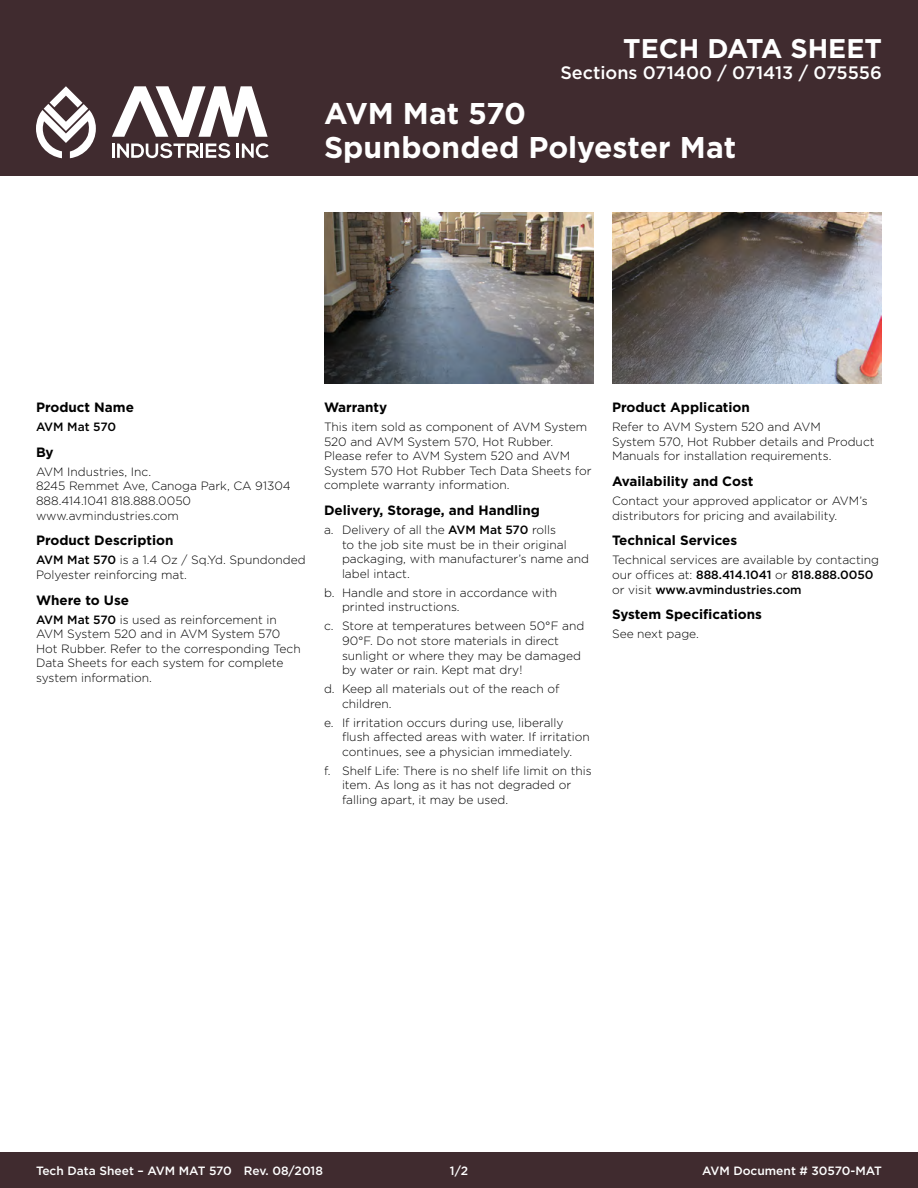
<style>
.page{position:relative;width:918px;height:1188px;background:#fff}
.page>*{position:absolute;margin:0;border:0;box-sizing:border-box;transform-origin:0 0}
.t1{font:700 30px/34.5px "Gotham";color:#fff}
.t2{font:700 27px "Gotham";color:#fff}
.t3{font:500 18px "Gotham";color:#fff}
.Section{font:700 13.5px "Gotham";color:#000}
.Text{font:300 12px/14.5px "Gotham";color:#000}
.Bullets{font:300 12px/14.5px "Gotham";color:#000}
.t4{font:500 12px "Gotham";color:#fff}
.Text-2{font:500 12px "Gotham";letter-spacing:-.01em;color:#000}
.s1{font-weight:500}
</style>
<div class="page">
<div style="left:0;top:1152px;width:918px;height:36px;background:#402b2f"></div>
<img style="left:612px;top:212px;width:270px;height:171px">
<img style="left:324px;top:212px;width:270px;height:171px">
<div style="left:0;top:0;width:918px;height:176px;background:#402b2f"></div>
<svg style="left:36px;top:86px;width:60px;height:72px"></svg>
<svg style="left:242px;top:143px;width:27px;height:15px"></svg>
<hr style="left:236px;top:144px;width:3px;height:14px;background:#fff">
<svg style="left:112px;top:143px;width:118px;height:15px"></svg>
<svg style="left:112px;top:86px;width:156px;height:51px"></svg>
<p class="t2" style="left:623px;top:30px;width:260px">TECH DATA SHEET</p>
<p class="t3" style="left:560px;top:61px;width:323px">Sections 071400 / 071413 / 075556</p>
<p class="t1" style="left:324px;top:96px;width:414px">AVM Mat 570<br>Spunbonded Polyester Mat</p>
<p class="Section" style="left:36px;top:398px;width:100px">Product Name</p>
<p class="Text-2" style="left:36px;top:419px;width:82px">AVM Mat 570</p>
<p class="Section" style="left:36px;top:443px;width:19px">By</p>
<p class="Text" style="left:36px;top:464px;width:256px">AVM Industries, Inc.<br>8245 Remmet Ave, Canoga Park, CA 91304<br>888.414.1041 818.888.0050 www.avmindustries.com</p>
<p class="Section" style="left:36px;top:532px;width:139px">Product Description</p>
<p class="Text" style="left:36px;top:553px;width:271px"><span class="s1">AVM Mat 570</span> is a 1.4 Oz / Sq.Yd. Spundonded<br>Polyester reinforcing mat.</p>
<p class="Section" style="left:36px;top:591px;width:95px">Where to Use</p>
<p class="Text" style="left:36px;top:612px;width:266px"><span class="s1">AVM Mat 570</span> is used as reinforcement in AVM System 520 and in AVM System 570<br>Hot Rubber. Refer to the corresponding Tech Data Sheets for each system for complete system information.</p>
<p class="Section" style="left:324px;top:398px;width:65px">Warranty</p>
<p class="Text" style="left:324px;top:419px;width:269px">This item sold as component of AVM System 520 and AVM System 570, Hot Rubber.<br>Please refer to AVM System 520 and AVM System 570 Hot Rubber Tech Data Sheets for complete warranty information.</p>
<p class="Section" style="left:324px;top:501px;width:217px">Delivery, Storage, and Handling</p>
<p class="Bullets" style="left:342px;top:522px;width:248px;text-indent:-18px">a. Delivery of all the <span class="s1">AVM Mat 570</span> rolls<br>to the job site must be in their original packaging, with manufacturer’s name and label intact.</p>
<p class="Bullets" style="left:342px;top:585px;width:217px;text-indent:-18px">b. Handle and store in accordance with printed instructions.</p>
<p class="Bullets" style="left:342px;top:619px;width:244px;text-indent:-18px">c. Store at temperatures between 50°F and 90°F. Do not store materials in direct sunlight or where they may be damaged by water or rain. Kept mat dry!</p>
<p class="Bullets" style="left:342px;top:681px;width:219px;text-indent:-18px">d. Keep all materials out of the reach of children.</p>
<p class="Bullets" style="left:342px;top:715px;width:249px;text-indent:-18px">e. If irritation occurs during use, liberally flush affected areas with water. If irritation continues, see a physician immediately.</p>
<p class="Bullets" style="left:342px;top:763px;width:251px;text-indent:-18px">f. Shelf Life: There is no shelf life limit on this item. As long as it has not degraded or falling apart, it may be used.</p>
<p class="Section" style="left:612px;top:398px;width:140px">Product Application</p>
<p class="Text" style="left:612px;top:419px;width:264px">Refer to AVM System 520 and AVM<br>System 570, Hot Rubber details and Product<br>Manuals for installation requirements.</p>
<p class="Section" style="left:612px;top:472px;width:143px">Availability and Cost</p>
<p class="Text" style="left:612px;top:493px;width:257px">Contact your approved applicator or AVM’s distributors for pricing and availability.</p>
<p class="Section" style="left:612px;top:532px;width:127px">Technical Services</p>
<p class="Text" style="left:612px;top:553px;width:269px">Technical services are available by contacting our offices at: <span class="s1">888.414.1041</span> or <span class="s1">818.888.0050 </span>or visit <span class="s1">www.avmindustries.com</span></p>
<p class="Section" style="left:612px;top:606px;width:151px">System Specifications</p>
<p class="Text" style="left:612px;top:627px;width:88px">See next page.</p>
<p class="t4" style="left:36px;top:1163px;width:288px">Tech Data Sheet – AVM MAT 570 Rev. 08/2018</p>
<p class="t4" style="left:450px;top:1163px;width:20px">1/2</p>
<p class="t4" style="left:702px;top:1163px;width:181px">AVM Document # 30570-MAT</p>
</div>
